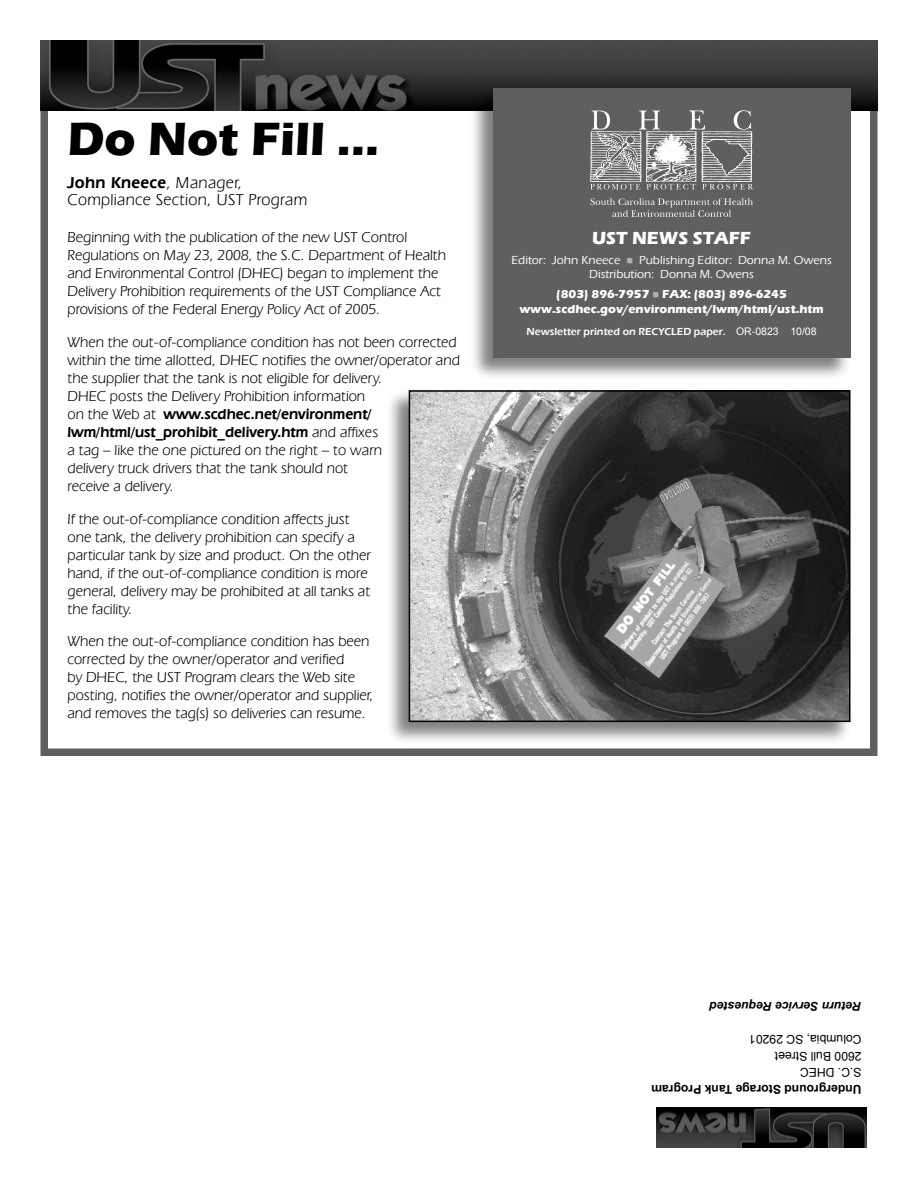
<style>
.page{position:relative;width:918px;height:1188px;background:#fff}
.page>*{position:absolute;margin:0;border:0;box-sizing:border-box;transform-origin:0 0}
.t1{font:700 48px "Eras ITC";color:#000}
.t2{font:700 18px "Eras ITC";color:#fff}
.t3{font:16.5px/17.2px "Eras IT Cby BT";letter-spacing:.02em;color:#000}
.t4{font:15px/18px "Eras IT Cby BT";color:#000}
.t5{font:12.15px/16.5px "Arial";color:#000}
.t6{font:700 12.15px "Arial";color:#000}
.t7{font:italic 700 12.15px "Arial";color:#000}
.t8{font:700 12px/14.4px "Eras ITC";color:#fff;text-align:center}
.t9{font:500 12px/14.4px "Eras ITC";color:#fff;text-align:center}
.t10{font:600 10.5px "Eras ITC";color:#fff}
.s1{font-weight:600}
.s2{color:#b0b0b1}
.s3{font-family:"Arial";font-weight:400}
</style>
<div class="page">
<div style="left:40px;top:40px;width:838px;height:716px;border:8px solid #5e5f5f"></div>
<img style="left:41px;top:40px;width:837px;height:70px">
<img style="left:656px;top:1108px;width:211px;height:40px">
<div style="left:470px;top:86px;width:382px;height:296px;background:#000;opacity:.5"></div>
<div style="left:493px;top:88px;width:357px;height:270px;background:#5e5f5f"></div>
<svg style="left:590px;top:198px;width:163px;height:19px"></svg>
<svg style="left:590px;top:110px;width:163px;height:79px"></svg>
<div style="left:386px;top:389px;width:466px;height:356px;background:#000;opacity:.5"></div>
<img style="left:412px;top:393px;width:435px;height:326px">
<div style="left:409px;top:390px;width:441px;height:332px;border:2px solid #000"></div>
<h1 class="t1" style="left:68px;top:111px;width:313px">Do Not Fill ...</h1>
<p class="t3" style="left:68px;top:173px;width:241px"><span class="s1">John Kneece</span>, Manager,<br>Compliance Section, UST Program</p>
<p class="t4" style="left:68px;top:228px;width:380px">Beginning with the publication of the new UST Control Regulations on May 23, 2008, the S.C. Department of Health and Environmental Control (DHEC) began to implement the Delivery Prohibition requirements of the UST Compliance Act provisions of the Federal Energy Policy Act of 2005.</p>
<p class="t4" style="left:68px;top:333px;width:394px">When the out-of-compliance condition has not been corrected within the time allotted, DHEC notifies the owner/operator and the supplier that the tank is not eligible for delivery.<br>DHEC posts the Delivery Prohibition information<br>on the Web at <span class="s1">www.scdhec.net/environment/ lwm/html/ust_prohibit_delivery.htm</span> and affixes<br>a tag – like the one pictured on the right – to warn<br>delivery truck drivers that the tank should not<br>receive a delivery.</p>
<p class="t4" style="left:68px;top:509px;width:305px">If the out-of-compliance condition affects just one tank, the delivery prohibition can specify a particular tank by size and product. On the other hand, if the out-of-compliance condition is more general, delivery may be prohibited at all tanks at the facility.</p>
<p class="t4" style="left:68px;top:632px;width:308px">When the out-of-compliance condition has been corrected by the owner/operator and verified<br>by DHEC, the UST Program clears the Web site posting, notifies the owner/operator and supplier, and removes the tag(s) so deliveries can resume.</p>
<p class="t2" style="left:592px;top:228px;width:160px">UST NEWS STAFF</p>
<p class="t9" style="left:511px;top:253px;width:322px">Editor: John Kneece <span class="s2">■</span> Publishing Editor: Donna M. Owens<br>Distribution: Donna M. Owens</p>
<p class="t8" style="left:519px;top:287px;width:306px">(803) 896-7957 <span class="s2">■</span> Fax: (803) 896-6245 www.scdhec.gov/environment/lwm/html/ust.htm</p>
<p class="t10" style="left:527px;top:325px;width:292px">Newsletter printed on recycled paper. <span class="s3">OR-0823 10/08</span></p>
<p class="t7" style="left:862px;top:1014px;width:153px;rotate:-180deg">Return Service Requested</p>
<p class="t5" style="left:862px;top:1081px;width:114px;rotate:-180deg">S.C. DHEC<br>2600 Bull Street<br>Columbia, SC 29201</p>
<p class="t6" style="left:862px;top:1097px;width:212px;rotate:-180deg">Underground Storage Tank Program</p>
</div>
